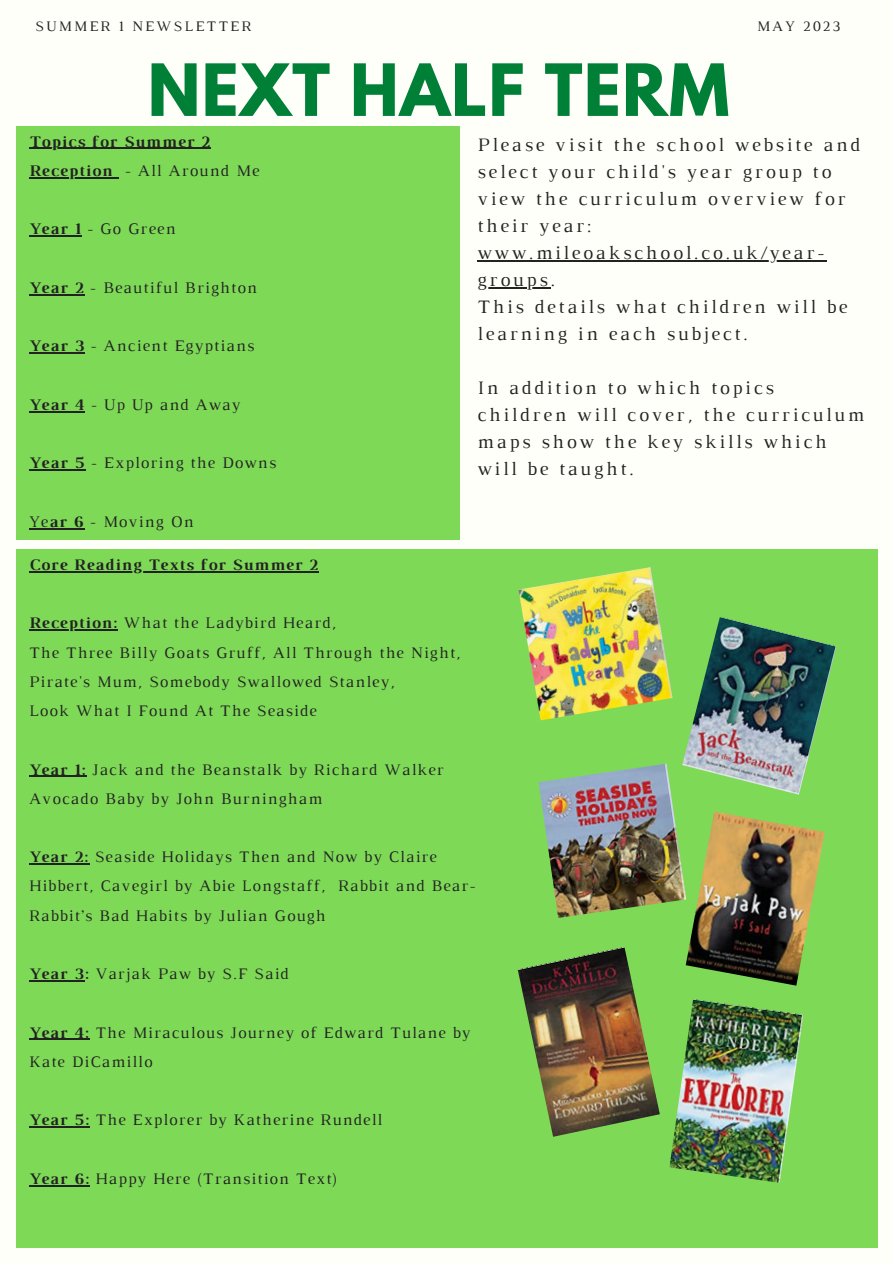
<style>
.page{position:relative;width:893px;height:1264px;background:#fff}
.page>*{position:absolute;margin:0;border:0;box-sizing:border-box;transform-origin:0 0}
.t1{font:700 63.75px "League Spartan";letter-spacing:.02em;color:#008037}
.t2{font:19.35px/27px "Luthier";letter-spacing:.14em;color:#222}
.t3{font:16.5px "Luthier";letter-spacing:.07em;color:#222}
.t4{font:700 16.5px/29.2px "Luthier";letter-spacing:.07em;color:#222}
.t5{font:16.35px/29.2px "Luthier";letter-spacing:.07em;color:#222}
.t6{font:700 16.35px "Luthier";letter-spacing:.07em;color:#222}
.t7{font:14.85px "Luthier";letter-spacing:.14em;color:#222}
.s1{font-weight:400}
.s2{font-weight:700}
</style>
<div class="page">
<div style="left:0;top:0;width:892px;height:1262px;background:#fffff9"></div>
<div style="left:16px;top:126px;width:443px;height:414px;background:#7ed957"></div>
<div style="left:16px;top:549px;width:861px;height:698px;background:#7ed957"></div>
<img style="left:518px;top:567px;width:154px;height:153px">
<img style="left:682px;top:617px;width:154px;height:177px">
<img style="left:538px;top:763px;width:148px;height:154px">
<img style="left:685px;top:811px;width:139px;height:174px">
<img style="left:517px;top:947px;width:142px;height:189px">
<img style="left:669px;top:999px;width:134px;height:183px">
<hr style="left:29px;top:148px;width:182px;height:1px;background:#222">
<hr style="left:29px;top:177px;width:84px;height:1px;background:#222">
<hr style="left:29px;top:236px;width:52px;height:1px;background:#222">
<hr style="left:29px;top:294px;width:55px;height:1px;background:#222">
<hr style="left:29px;top:352px;width:56px;height:2px;background:#222">
<hr style="left:29px;top:411px;width:56px;height:1px;background:#222">
<hr style="left:29px;top:469px;width:56px;height:1px;background:#222">
<svg style="left:29px;top:528px;width:20px;height:1px"></svg>
<hr style="left:49px;top:528px;width:35px;height:1px;background:#222">
<hr style="left:29px;top:571px;width:290px;height:1px;background:#222">
<hr style="left:29px;top:629px;width:89px;height:1px;background:#222">
<hr style="left:29px;top:775px;width:57px;height:1px;background:#222">
<hr style="left:29px;top:863px;width:60px;height:1px;background:#222">
<hr style="left:29px;top:980px;width:55px;height:1px;background:#222">
<hr style="left:29px;top:1038px;width:61px;height:1px;background:#222">
<hr style="left:29px;top:1126px;width:61px;height:1px;background:#222">
<hr style="left:29px;top:1184px;width:61px;height:2px;background:#222">
<hr style="left:477px;top:260px;width:350px;height:2px;background:#222">
<hr style="left:477px;top:287px;width:73px;height:2px;background:#222">
<p class="t7" style="left:35px;top:16px;width:217px">SUMMER 1 NEWSLETTER</p>
<p class="t7" style="left:756px;top:16px;width:85px">MAY 2023</p>
<h1 class="t1" style="left:148px;top:40px;width:583px">NEXT HALF TERM</h1>
<p class="t4" style="left:29px;top:126px;width:232px">Topics for Summer 2<br>Reception <span class="s1">- All Around Me</span></p>
<p class="t2" style="left:477px;top:131px;width:384px">Please visit the school website and select your child's year group to view the curriculum overview for their year: www.mileoakschool.co.uk/year&shy;groups.<br>This details what children will be learning in each subject.</p>
<p class="t2" style="left:477px;top:374px;width:388px">In addition to which topics children will cover, the curriculum maps show the key skills which will be taught.</p>
<p class="t3" style="left:29px;top:219px;width:148px"><span class="s2">Year 1</span> - Go Green</p>
<p class="t3" style="left:29px;top:277px;width:229px"><span class="s2">Year 2</span> - Beautiful Brighton</p>
<p class="t3" style="left:29px;top:336px;width:227px"><span class="s2">Year 3</span> - Ancient Egyptians</p>
<p class="t3" style="left:29px;top:394px;width:213px"><span class="s2">Year 4</span> - Up Up and Away</p>
<p class="t3" style="left:29px;top:453px;width:249px"><span class="s2">Year 5</span> - Exploring the Downs</p>
<p class="t3" style="left:29px;top:511px;width:166px">Ye<span class="s2">ar 6</span> - Moving On</p>
<p class="t6" style="left:29px;top:553px;width:290px">Core Reading Texts for Summer 2</p>
<p class="t5" style="left:29px;top:608px;width:433px"><span class="s2">Reception:</span> What the Ladybird Heard,<br>The Three Billy Goats Gruff, All Through the Night, Pirate's Mum, Somebody Swallowed Stanley,<br>Look What I Found At The Seaside</p>
<p class="t5" style="left:29px;top:754px;width:416px"><span class="s2">Year 1:</span> Jack and the Beanstalk by Richard Walker<br>Avocado Baby by John Burningham</p>
<p class="t5" style="left:29px;top:842px;width:448px"><span class="s2">Year 2:</span> Seaside Holidays Then and Now by Claire<br>Hibbert, Cavegirl by Abie Longstaff, Rabbit and Bear-<br>Rabbit’s Bad Habits by Julian Gough</p>
<p class="t5" style="left:29px;top:958px;width:261px"><span class="s2">Year 3:</span> Varjak Paw by S.F Said</p>
<p class="t5" style="left:29px;top:1017px;width:443px"><span class="s2">Year 4:</span> The Miraculous Journey of Edward Tulane by<br>Kate DiCamillo</p>
<p class="t5" style="left:29px;top:1105px;width:354px"><span class="s2">Year 5:</span> The Explorer by Katherine Rundell</p>
<p class="t5" style="left:29px;top:1163px;width:310px"><span class="s2">Year 6:</span> Happy Here (Transition Text)</p>
</div>
